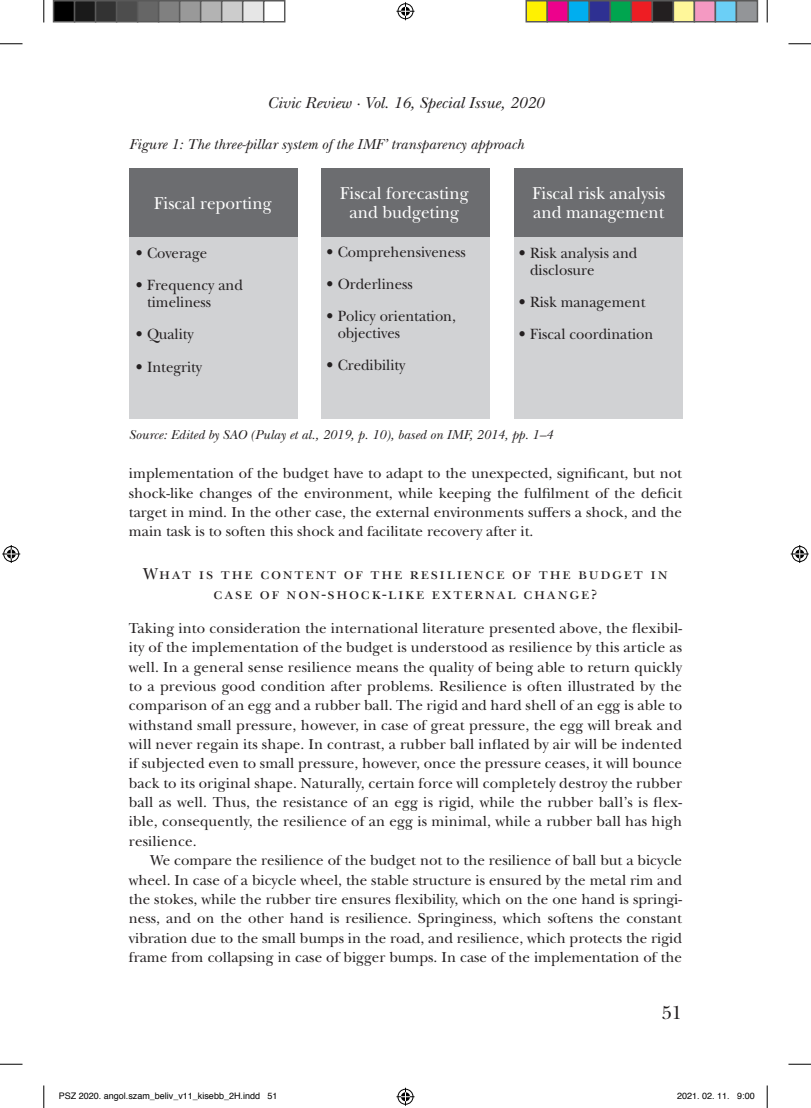
<style>
.page{position:relative;width:811px;height:1108px;background:#fff}
.page>*{position:absolute;margin:0;border:0;box-sizing:border-box;transform-origin:0 0}
.t1{font:19.5px "New Baskerville ITC Pro";color:#231f20}
.t2{font:18px/19.5px "New Baskerville ITC Pro";color:#fff;text-align:center;scale:.95 1}
.t3{font:16.5px/19.4px "New Baskerville ITC Pro";letter-spacing:.1em;color:#231f20;text-align:center}
.t4{font:italic 16.5px "New Baskerville ITC Pro";color:#231f20}
.t5{font:15.45px/16.8px "New Baskerville ITC Pro";color:#231f20;scale:.95 1}
.t6{font:15px/19.4px "New Baskerville ITC Pro";color:#231f20;text-align:justify}
.t7{font:italic 15px "New Baskerville ITC Pro";color:#231f20}
.t8{font:italic 13.5px "New Baskerville ITC Pro";color:#231f20}
.t9{font:9px "Helvetica";color:#000}
</style>
<div class="page">
<div style="left:129px;top:168px;width:168px;height:69px;background:#6c6d70"></div>
<div style="left:129px;top:237px;width:168px;height:182px;background:#d1d2d4"></div>
<div style="left:321px;top:168px;width:168px;height:69px;background:#6c6d70"></div>
<div style="left:321px;top:237px;width:168px;height:182px;background:#d1d2d4"></div>
<div style="left:514px;top:168px;width:168px;height:69px;background:#6c6d70"></div>
<div style="left:514px;top:237px;width:168px;height:182px;background:#d1d2d4"></div>
<svg style="left:0;top:44px;width:22px;height:1px"></svg>
<svg style="left:788px;top:44px;width:22px;height:1px"></svg>
<svg style="left:0;top:1064px;width:22px;height:1px"></svg>
<svg style="left:788px;top:1064px;width:22px;height:1px"></svg>
<svg style="left:44px;top:0;width:1px;height:22px"></svg>
<svg style="left:44px;top:1085px;width:1px;height:23px"></svg>
<svg style="left:766px;top:0;width:1px;height:22px"></svg>
<svg style="left:766px;top:1085px;width:1px;height:23px"></svg>
<svg style="left:396px;top:2px;width:18px;height:18px"></svg>
<svg style="left:396px;top:1088px;width:18px;height:18px"></svg>
<svg style="left:2px;top:545px;width:18px;height:18px"></svg>
<svg style="left:790px;top:545px;width:18px;height:18px"></svg>
<div style="left:54px;top:1px;width:21px;height:21px;background:#000"></div>
<div style="left:53px;top:0;width:22px;height:22px;border:2px solid #595959"></div>
<div style="left:75px;top:1px;width:21px;height:21px;background:#1a1a1a"></div>
<div style="left:74px;top:0;width:22px;height:22px;border:2px solid #595959"></div>
<div style="left:96px;top:1px;width:21px;height:21px;background:#333"></div>
<div style="left:95px;top:0;width:22px;height:22px;border:2px solid #595959"></div>
<div style="left:117px;top:1px;width:21px;height:21px;background:#4d4d4d"></div>
<div style="left:116px;top:0;width:22px;height:22px;border:2px solid #595959"></div>
<div style="left:138px;top:1px;width:21px;height:21px;background:#666"></div>
<div style="left:137px;top:0;width:22px;height:22px;border:2px solid #595959"></div>
<div style="left:159px;top:1px;width:21px;height:21px;background:#808080"></div>
<div style="left:158px;top:0;width:22px;height:22px;border:2px solid #595959"></div>
<div style="left:180px;top:1px;width:21px;height:21px;background:#999"></div>
<div style="left:179px;top:0;width:22px;height:22px;border:2px solid #595959"></div>
<div style="left:201px;top:1px;width:21px;height:21px;background:#b3b3b3"></div>
<div style="left:200px;top:0;width:22px;height:22px;border:2px solid #595959"></div>
<div style="left:222px;top:1px;width:21px;height:21px;background:#ccc"></div>
<div style="left:221px;top:0;width:22px;height:22px;border:2px solid #595959"></div>
<div style="left:243px;top:1px;width:21px;height:21px;background:#e6e6e6"></div>
<div style="left:242px;top:0;width:22px;height:22px;border:2px solid #595959"></div>
<div style="left:263px;top:0;width:22px;height:22px;border:2px solid #595959"></div>
<div style="left:526px;top:1px;width:21px;height:21px;background:#fff101"></div>
<div style="left:525px;top:0;width:23px;height:22px;border:2px solid #595959"></div>
<div style="left:547px;top:1px;width:21px;height:21px;background:#ed028c"></div>
<div style="left:546px;top:0;width:23px;height:22px;border:2px solid #595959"></div>
<div style="left:568px;top:1px;width:21px;height:21px;background:#00aeef"></div>
<div style="left:567px;top:0;width:23px;height:22px;border:2px solid #595959"></div>
<div style="left:589px;top:1px;width:21px;height:21px;background:#2e3092"></div>
<div style="left:588px;top:0;width:23px;height:22px;border:2px solid #595959"></div>
<div style="left:610px;top:1px;width:21px;height:21px;background:#00a54f"></div>
<div style="left:609px;top:0;width:23px;height:22px;border:2px solid #595959"></div>
<div style="left:631px;top:1px;width:21px;height:21px;background:#ee1d23"></div>
<div style="left:630px;top:0;width:23px;height:22px;border:2px solid #595959"></div>
<div style="left:652px;top:1px;width:21px;height:21px;background:#231f20"></div>
<div style="left:651px;top:0;width:23px;height:22px;border:2px solid #595959"></div>
<div style="left:673px;top:1px;width:21px;height:21px;background:#fff79a"></div>
<div style="left:672px;top:0;width:23px;height:22px;border:2px solid #595959"></div>
<div style="left:694px;top:1px;width:21px;height:21px;background:#f499c2"></div>
<div style="left:693px;top:0;width:23px;height:22px;border:2px solid #595959"></div>
<div style="left:715px;top:1px;width:21px;height:21px;background:#6bcff6"></div>
<div style="left:714px;top:0;width:23px;height:22px;border:2px solid #595959"></div>
<div style="left:736px;top:1px;width:21px;height:21px;background:#939598"></div>
<div style="left:735px;top:0;width:23px;height:22px;border:2px solid #595959"></div>
<p class="t4" style="left:267px;top:93px;width:278px">Civic Review · Vol. 16, Special Issue, 2020</p>
<p class="t7" style="left:129px;top:136px;width:396px">Figure 1: The three-pillar system of the IMF’ transparency approach</p>
<p class="t2" style="left:154px;top:193px;width:125px">Fiscal reporting</p>
<p class="t5" style="left:136px;top:245px;width:76px">• Coverage</p>
<p class="t5" style="left:147px;top:277px;width:102px;text-indent:-11px">• Frequency and timeliness</p>
<p class="t5" style="left:136px;top:326px;width:62px">• Quality</p>
<p class="t5" style="left:136px;top:358px;width:71px">• Integrity</p>
<p class="t2" style="left:340px;top:183px;width:136px">Fiscal forecasting and budgeting</p>
<p class="t5" style="left:326px;top:243px;width:148px">• Comprehensiveness</p>
<p class="t5" style="left:326px;top:276px;width:92px">• Orderliness</p>
<p class="t5" style="left:337px;top:308px;width:126px;text-indent:-11px">• Policy orientation, objectives</p>
<p class="t5" style="left:326px;top:357px;width:84px">• Credibility</p>
<p class="t2" style="left:532px;top:183px;width:141px;text-align:left">Fiscal risk analysis and management</p>
<p class="t5" style="left:530px;top:245px;width:114px;text-indent:-11px">• Risk analysis and disclosure</p>
<p class="t5" style="left:519px;top:294px;width:135px">• Risk management</p>
<p class="t5" style="left:519px;top:326px;width:143px">• Fiscal coordination</p>
<p class="t8" style="left:129px;top:427px;width:425px">Source: Edited by SAO (Pulay et al., 2019, p. 10), based on IMF, 2014, pp. 1–4</p>
<p class="t6" style="left:129px;top:464px;width:555px">implementation of the budget have to adapt to the unexpected, significant, but not shock-like changes of the environment, while keeping the fulfilment of the deficit target in mind. In the other case, the external environments suffers a shock, and the main task is to soften this shock and facilitate recovery after it.</p>
<p class="t3" style="left:143px;top:565px;width:526px">What is the content of the resilience of the budget in case of non-shock-like external change?</p>
<p class="t6" style="left:129px;top:619px;width:555px">Taking into consideration the international literature presented above, the flexibil&shy;ity of the implementation of the budget is understood as resilience by this article as well. In a general sense resilience means the quality of being able to return quickly to a previous good condition after problems. Resilience is often illustrated by the comparison of an egg and a rubber ball. The rigid and hard shell of an egg is able to withstand small pressure, however, in case of great pressure, the egg will break and will never regain its shape. In contrast, a rubber ball inflated by air will be indented if subjected even to small pressure, however, once the pressure ceases, it will bounce back to its original shape. Naturally, certain force will completely destroy the rubber ball as well. Thus, the resistance of an egg is rigid, while the rubber ball’s is flex&shy;ible, consequently, the resilience of an egg is minimal, while a rubber ball has high resilience.</p>
<p class="t6" style="left:129px;top:851px;width:554px;text-indent:21px">We compare the resilience of the budget not to the resilience of ball but a bicycle wheel. In case of a bicycle wheel, the stable structure is ensured by the metal rim and the stokes, while the rubber tire ensures flexibility, which on the one hand is springi&shy;ness, and on the other hand is resilience. Springiness, which softens the constant vibration due to the small bumps in the road, and resilience, which protects the rigid frame from collapsing in case of bigger bumps. In case of the implementation of the</p>
<h1 class="t1" style="left:661px;top:1001px;width:22px">51</h1>
<p class="t9" style="left:59px;top:1089px;width:220px">PSZ 2020. angol.szam_beliv_v11_kisebb_2H.indd 51</p>
<p class="t9" style="left:677px;top:1089px;width:79px">2021. 02. 11. 9:00</p>
</div>
